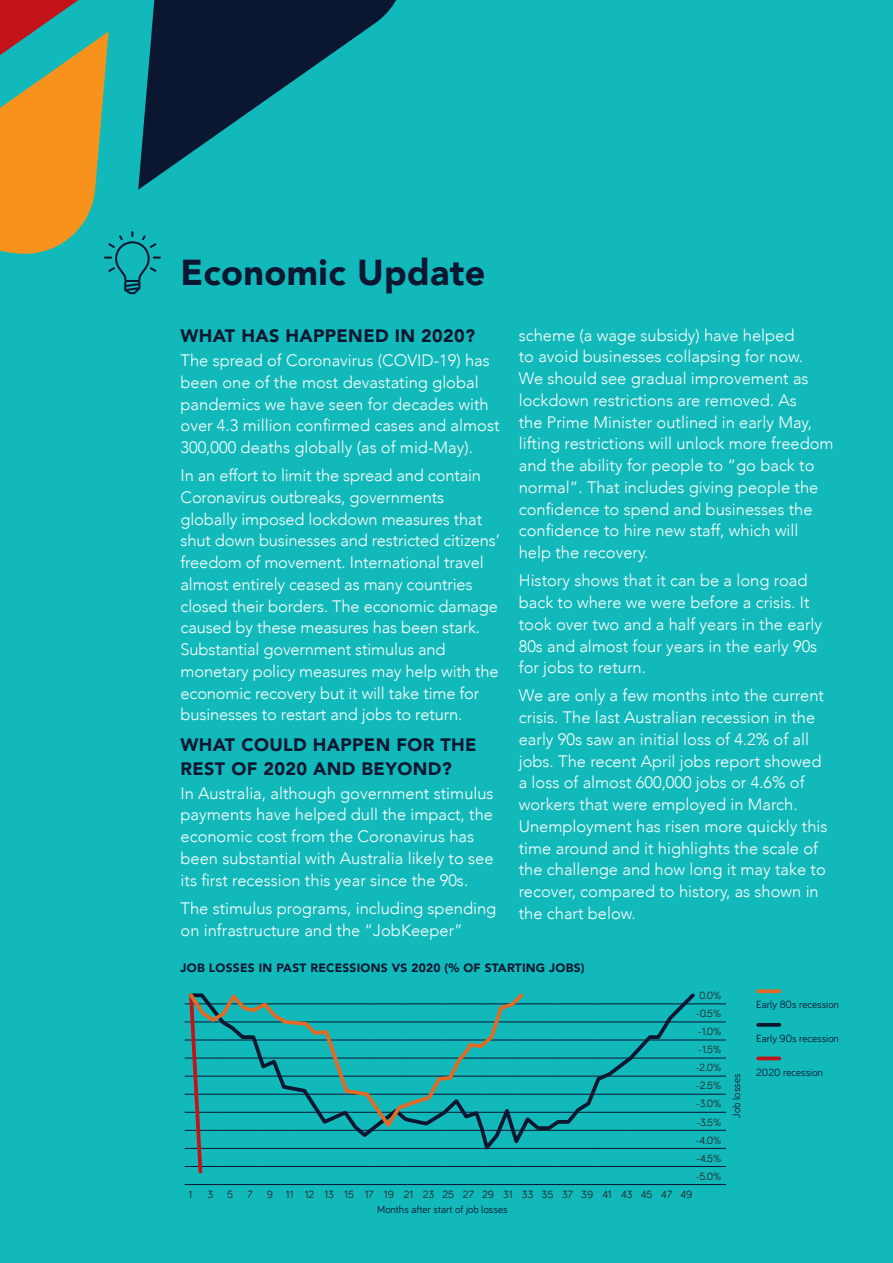
<style>
.page{position:relative;width:893px;height:1263px;background:#12b9ba}
.page>*{position:absolute;margin:0;border:0;box-sizing:border-box;transform-origin:0 0}
.t1{font:900 36px "Avenir";letter-spacing:.01em;color:#0b1630}
.t2{font:900 18px/24px "Avenir";letter-spacing:.02em;color:#0b1630}
.t3{font:300 16.5px/21.8px "Avenir";color:#fff}
.t4{font:900 12px "Avenir";letter-spacing:.02em;color:#0b1630}
.t5{font:10.8px/18px "Bariol";color:#231f20;text-align:center}
.t6{font:10.8px "Bariol";color:#0b1630}
</style>
<div class="page">
<svg style="left:161px;top:0;width:235px;height:174px;fill:#0b1630"></svg>
<svg style="left:0;top:0;width:161px;height:294px"></svg>
<hr style="left:185px;top:1003px;width:37px;height:1px;background:#0b1630">
<hr style="left:689px;top:1003px;width:37px;height:1px;background:#0b1630">
<hr style="left:185px;top:1022px;width:37px;height:1px;background:#0b1630">
<hr style="left:689px;top:1022px;width:37px;height:1px;background:#0b1630">
<hr style="left:185px;top:1040px;width:37px;height:1px;background:#0b1630">
<hr style="left:689px;top:1040px;width:37px;height:1px;background:#0b1630">
<hr style="left:185px;top:1058px;width:37px;height:1px;background:#0b1630">
<hr style="left:689px;top:1058px;width:37px;height:1px;background:#0b1630">
<hr style="left:185px;top:1076px;width:37px;height:1px;background:#0b1630">
<hr style="left:689px;top:1076px;width:37px;height:1px;background:#0b1630">
<hr style="left:185px;top:1094px;width:37px;height:1px;background:#0b1630">
<hr style="left:689px;top:1094px;width:37px;height:1px;background:#0b1630">
<hr style="left:185px;top:1112px;width:37px;height:1px;background:#0b1630">
<hr style="left:689px;top:1112px;width:37px;height:1px;background:#0b1630">
<hr style="left:185px;top:1130px;width:37px;height:1px;background:#0b1630">
<hr style="left:689px;top:1130px;width:37px;height:1px;background:#0b1630">
<hr style="left:185px;top:1148px;width:37px;height:1px;background:#0b1630">
<hr style="left:689px;top:1148px;width:37px;height:1px;background:#0b1630">
<hr style="left:185px;top:1166px;width:37px;height:1px;background:#0b1630">
<hr style="left:222px;top:1166px;width:37px;height:1px;background:#0b1630">
<hr style="left:259px;top:1166px;width:37px;height:1px;background:#0b1630">
<hr style="left:296px;top:1166px;width:37px;height:1px;background:#0b1630">
<hr style="left:333px;top:1166px;width:37px;height:1px;background:#0b1630">
<hr style="left:370px;top:1166px;width:37px;height:1px;background:#0b1630">
<hr style="left:407px;top:1166px;width:37px;height:1px;background:#0b1630">
<hr style="left:444px;top:1166px;width:37px;height:1px;background:#0b1630">
<hr style="left:481px;top:1166px;width:38px;height:1px;background:#0b1630">
<hr style="left:519px;top:1166px;width:37px;height:1px;background:#0b1630">
<hr style="left:556px;top:1166px;width:37px;height:1px;background:#0b1630">
<hr style="left:593px;top:1166px;width:37px;height:1px;background:#0b1630">
<hr style="left:630px;top:1166px;width:37px;height:1px;background:#0b1630">
<svg style="left:667px;top:1166px;width:22px;height:1px"></svg>
<hr style="left:689px;top:1166px;width:37px;height:1px;background:#0b1630">
<hr style="left:185px;top:1184px;width:37px;height:1px;background:#0b1630">
<hr style="left:222px;top:1184px;width:37px;height:1px;background:#0b1630">
<hr style="left:259px;top:1184px;width:37px;height:1px;background:#0b1630">
<hr style="left:296px;top:1184px;width:37px;height:1px;background:#0b1630">
<hr style="left:333px;top:1184px;width:37px;height:1px;background:#0b1630">
<hr style="left:370px;top:1184px;width:37px;height:1px;background:#0b1630">
<hr style="left:407px;top:1184px;width:37px;height:1px;background:#0b1630">
<hr style="left:444px;top:1184px;width:37px;height:1px;background:#0b1630">
<hr style="left:481px;top:1184px;width:38px;height:1px;background:#0b1630">
<hr style="left:519px;top:1184px;width:37px;height:1px;background:#0b1630">
<hr style="left:556px;top:1184px;width:37px;height:1px;background:#0b1630">
<hr style="left:593px;top:1184px;width:37px;height:1px;background:#0b1630">
<hr style="left:630px;top:1184px;width:37px;height:1px;background:#0b1630">
<svg style="left:667px;top:1184px;width:22px;height:1px"></svg>
<hr style="left:689px;top:1184px;width:37px;height:1px;background:#0b1630">
<svg style="left:204px;top:993px;width:494px;height:157px"></svg>
<svg style="left:187px;top:1132px;width:17px;height:42px"></svg>
<svg style="left:186px;top:993px;width:341px;height:139px"></svg>
<svg style="left:758px;top:989px;width:21px;height:4px"></svg>
<svg style="left:758px;top:1023px;width:21px;height:4px"></svg>
<svg style="left:758px;top:1056px;width:21px;height:4px"></svg>
<h1 class="t1" style="left:181px;top:242px;width:307px">Economic Update</h1>
<p class="t2" style="left:181px;top:323px;width:296px">WHAT HAS HAPPENED IN 2020?</p>
<p class="t3" style="left:181px;top:349px;width:320px">The spread of Coronavirus (COVID-19) has been one of the most devastating global pandemics we have seen for decades with over 4.3 million confirmed cases and almost 300,000 deaths globally (as of mid-May).</p>
<p class="t3" style="left:181px;top:465px;width:321px">In an effort to limit the spread and contain Coronavirus outbreaks, governments globally imposed lockdown measures that shut down businesses and restricted citizens’ freedom of movement. International travel almost entirely ceased as many countries closed their borders. The economic damage caused by these measures has been stark.<br>Substantial government stimulus and monetary policy measures may help with the economic recovery but it will take time for businesses to restart and jobs to return.</p>
<p class="t2" style="left:181px;top:732px;width:297px">WHAT COULD HAPPEN FOR THE<br>REST OF 2020 AND BEYOND?</p>
<p class="t3" style="left:181px;top:782px;width:315px">In Australia, although government stimulus payments have helped dull the impact, the economic cost from the Coronavirus has been substantial with Australia likely to see its first recession this year since the 90s.</p>
<p class="t3" style="left:181px;top:897px;width:317px">The stimulus programs, including spending on infrastructure and the “JobKeeper”</p>
<p class="t3" style="left:519px;top:324px;width:316px">scheme (a wage subsidy) have helped<br>to avoid businesses collapsing for now.<br>We should see gradual improvement as lockdown restrictions are removed. As<br>the Prime Minister outlined in early May, lifting restrictions will unlock more freedom and the ability for people to “go back to normal”. That includes giving people the confidence to spend and businesses the confidence to hire new staff, which will help the recovery.</p>
<p class="t3" style="left:519px;top:570px;width:305px">History shows that it can be a long road back to where we were before a crisis. It took over two and a half years in the early 80s and almost four years in the early 90s for jobs to return.</p>
<p class="t3" style="left:519px;top:685px;width:310px">We are only a few months into the current crisis. The last Australian recession in the early 90s saw an initial loss of 4.2% of all jobs. The recent April jobs report showed a loss of almost 600,000 jobs or 4.6% of workers that were employed in March.<br>Unemployment has risen more quickly this time around and it highlights the scale of the challenge and how long it may take to recover, compared to history, as shown in the chart below.</p>
<p class="t4" style="left:181px;top:958px;width:405px">JOB LOSSES IN PAST RECESSIONS VS 2020 (% OF STARTING JOBS)</p>
<p class="t5" style="left:695px;top:986px;width:27px">0.0% -0.5% -1.0% -1.5% -2.0% -2.5% -3.0% -3.5% -4.0% -4.5% -5.0%</p>
<p class="t5" style="left:189px;top:1184px;width:5px">1</p>
<p class="t5" style="left:207px;top:1184px;width:7px">3</p>
<p class="t5" style="left:227px;top:1184px;width:7px">5</p>
<p class="t5" style="left:248px;top:1184px;width:7px">7</p>
<p class="t5" style="left:267px;top:1184px;width:427px">9 11 12 13 15 17 19 21 23 25 27 29 31 33 35 37 39 41 43 45 47 49</p>
<p class="t6" style="left:377px;top:1202px;width:132px">Months after start of job losses</p>
<p class="t6" style="left:729px;top:1117px;width:45px;rotate:-90deg">Job losses</p>
<p class="t6" style="left:756px;top:997px;width:84px">Early 80s recession</p>
<p class="t6" style="left:756px;top:1031px;width:84px">Early 90s recession</p>
<p class="t6" style="left:756px;top:1065px;width:68px">2020 recession</p>
</div>
